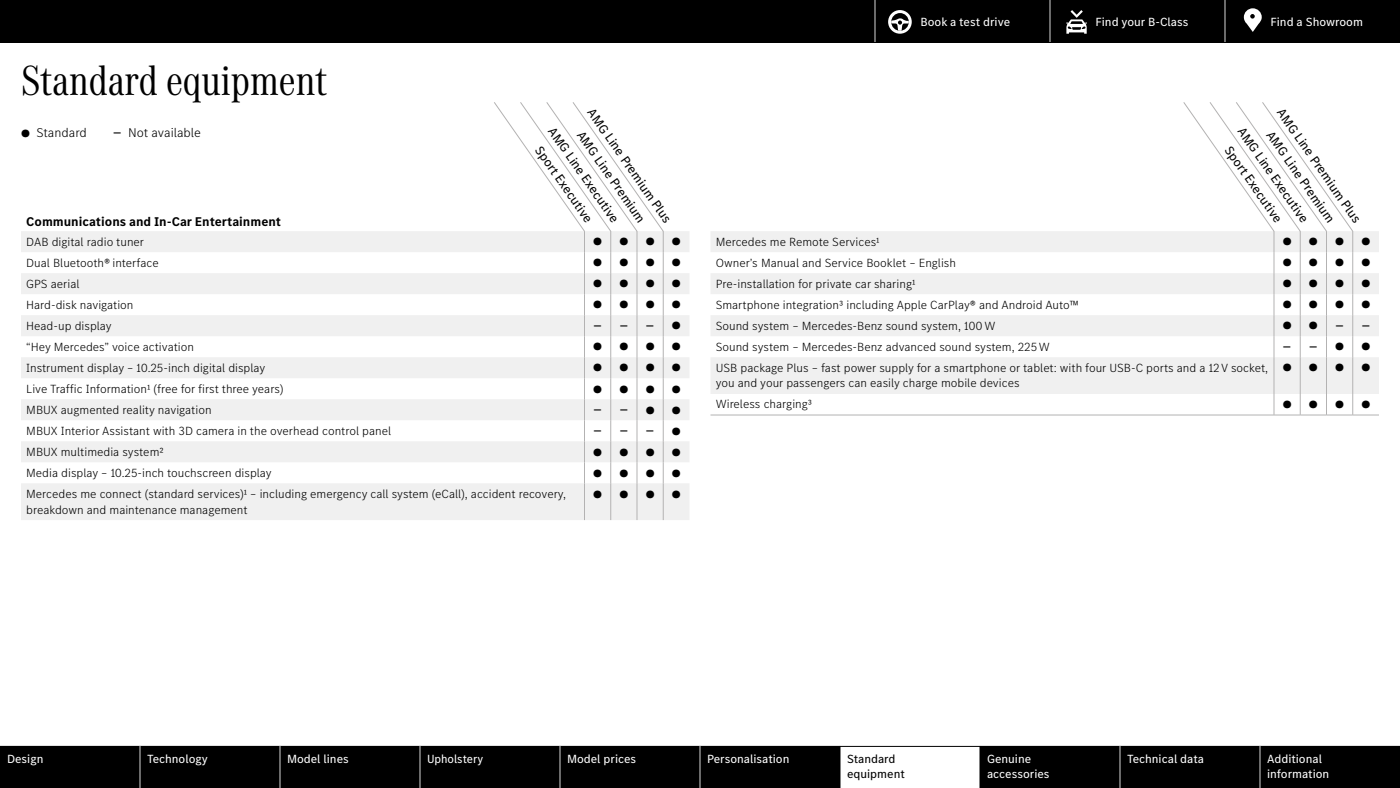
<style>
.page{position:relative;width:1400px;height:788px;background:#fff}
.page>*{position:absolute;margin:0;border:0;box-sizing:border-box;transform-origin:0 0}
.t1{font:43.75px "MB Corpo A Title Cond";color:#000}
.t2{font:13.12px "MB Corpo S Text";color:#000}
.t3{font:700 13.12px "MB Corpo S Text";color:#000}
.t4{font:300 13.12px "MB Corpo S Text";color:#000}
.t5{font:300 12.25px/15.8px "MB Corpo S Text";color:#000}
.t6{font:12.25px/14.7px "MB Corpo S Text";color:#fff}
.t7{font:12.25px/14.7px "MB Corpo S Text";color:#000}
.t8{font:12.25px "MB Corpo S Text";color:#fff;scale:.96 1}
.t9{font:700 10.85px "MB Corpo S Text";color:#000;scale:.9 1}
.t10{font:10.67px "MB Corpo S Text";color:#000;scale:1.04 1}
.s1{font-size:10.67px}
.s2{font-weight:700;font-size:10.85px}
.s3{font-weight:400;font-size:10.67px}
</style>
<div class="page">
<svg style="left:21px;top:231px;width:668px;height:289px;fill:#f0f0f0"></svg>
<hr style="left:610px;top:483px;width:1px;height:37px;background:#b3b2b2">
<hr style="left:584px;top:483px;width:1px;height:37px;background:#b3b2b2">
<hr style="left:663px;top:483px;width:1px;height:37px;background:#b3b2b2">
<hr style="left:637px;top:483px;width:1px;height:37px;background:#b3b2b2">
<svg style="left:493px;top:102px;width:172px;height:381px"></svg>
<svg style="left:711px;top:231px;width:668px;height:163px;fill:#f0f0f0"></svg>
<hr style="left:1300px;top:357px;width:1px;height:37px;background:#b3b2b2">
<hr style="left:1274px;top:357px;width:1px;height:37px;background:#b3b2b2">
<hr style="left:1352px;top:357px;width:1px;height:37px;background:#b3b2b2">
<hr style="left:710px;top:414px;width:564px;height:1px;background:#b3b2b2">
<hr style="left:1326px;top:357px;width:1px;height:37px;background:#b3b2b2">
<svg style="left:1274px;top:394px;width:105px;height:21px"></svg>
<svg style="left:1183px;top:102px;width:171px;height:255px"></svg>
<div style="left:0;top:0;width:1400px;height:42px;background:#000"></div>
<svg style="left:875px;top:0;width:387px;height:42px"></svg>
<svg style="left:0;top:746px;width:1400px;height:42px;background:#191919"></svg>
<hr style="left:1120px;top:746px;width:1px;height:42px;background:#d8d8d8">
<hr style="left:1260px;top:746px;width:1px;height:42px;background:#d8d8d8">
<hr style="left:140px;top:746px;width:1px;height:42px;background:#d8d8d8">
<hr style="left:280px;top:746px;width:1px;height:42px;background:#d8d8d8">
<hr style="left:420px;top:746px;width:1px;height:42px;background:#d8d8d8">
<hr style="left:560px;top:746px;width:1px;height:42px;background:#d8d8d8">
<hr style="left:700px;top:746px;width:1px;height:42px;background:#d8d8d8">
<hr style="left:840px;top:746px;width:1px;height:42px;background:#000">
<hr style="left:980px;top:746px;width:1px;height:42px;background:#000">
<h1 class="t1" style="left:21px;top:51px;width:308px">Standard equipment</h1>
<p class="t4" style="left:21px;top:123px;width:67px"><span class="s1">●</span> Standard</p>
<p class="t4" style="left:113px;top:123px;width:89px"><span class="s2">—</span> Not available</p>
<p class="t2" style="left:598px;top:105px;width:138px;rotate:55deg">AMG Line Premium Plus</p>
<p class="t2" style="left:558px;top:123px;width:115px;rotate:55deg">AMG Line Executive</p>
<p class="t2" style="left:587px;top:127px;width:110px;rotate:55deg">AMG Line Premium</p>
<p class="t2" style="left:545px;top:142px;width:92px;rotate:55deg">Sport Executive</p>
<p class="t3" style="left:26px;top:213px;width:256px">Communications and In-Car Entertainment</p>
<p class="t5" style="left:26px;top:233px;width:119px">DAB digital radio tuner</p>
<p class="t10" style="left:593px;top:235px;width:35px">● ●</p>
<p class="t10" style="left:646px;top:235px;width:35px">● ●</p>
<p class="t5" style="left:26px;top:254px;width:134px">Dual Bluetooth® interface</p>
<p class="t10" style="left:593px;top:256px;width:35px">● ●</p>
<p class="t10" style="left:646px;top:256px;width:35px">● ●</p>
<p class="t5" style="left:26px;top:275px;width:55px">GPS aerial</p>
<p class="t10" style="left:593px;top:277px;width:35px">● ●</p>
<p class="t10" style="left:646px;top:277px;width:35px">● ●</p>
<p class="t5" style="left:26px;top:296px;width:109px">Hard-disk navigation</p>
<p class="t10" style="left:593px;top:298px;width:35px">● ●</p>
<p class="t10" style="left:646px;top:298px;width:35px">● ●</p>
<p class="t5" style="left:26px;top:317px;width:87px">Head-up display</p>
<p class="t9" style="left:593px;top:318px;width:40px">— —</p>
<p class="t9" style="left:646px;top:318px;width:40px">— <span class="s3">●</span></p>
<p class="t5" style="left:26px;top:338px;width:169px">“Hey Mercedes” voice activation</p>
<p class="t10" style="left:593px;top:340px;width:35px">● ●</p>
<p class="t10" style="left:646px;top:340px;width:35px">● ●</p>
<p class="t5" style="left:26px;top:359px;width:241px">Instrument display – 10.25-inch digital display</p>
<p class="t10" style="left:593px;top:361px;width:35px">● ●</p>
<p class="t10" style="left:646px;top:361px;width:35px">● ●</p>
<p class="t5" style="left:26px;top:380px;width:259px">Live Traffic Information¹ (free for first three years)</p>
<p class="t10" style="left:593px;top:382px;width:35px">● ●</p>
<p class="t10" style="left:646px;top:382px;width:35px">● ●</p>
<p class="t5" style="left:26px;top:401px;width:187px">MBUX augmented reality navigation</p>
<p class="t9" style="left:593px;top:402px;width:40px">— —</p>
<p class="t10" style="left:646px;top:403px;width:35px">● ●</p>
<p class="t5" style="left:26px;top:422px;width:366px">MBUX Interior Assistant with 3D camera in the overhead control panel</p>
<p class="t9" style="left:593px;top:423px;width:40px">— —</p>
<p class="t9" style="left:646px;top:423px;width:40px">— <span class="s3">●</span></p>
<p class="t5" style="left:26px;top:443px;width:139px">MBUX multimedia system²</p>
<p class="t10" style="left:593px;top:445px;width:35px">● ●</p>
<p class="t10" style="left:646px;top:445px;width:35px">● ●</p>
<p class="t5" style="left:26px;top:464px;width:247px">Media display – 10.25-inch touchscreen display</p>
<p class="t10" style="left:593px;top:466px;width:35px">● ●</p>
<p class="t10" style="left:646px;top:466px;width:35px">● ●</p>
<p class="t5" style="left:26px;top:485px;width:541px">Mercedes me connect (standard services)¹ – including emergency call system (eCall), accident recovery, breakdown and maintenance management</p>
<p class="t10" style="left:593px;top:487px;width:35px">● ●</p>
<p class="t10" style="left:646px;top:487px;width:35px">● ●</p>
<p class="t6" style="left:920px;top:14px;width:91px">Book a test drive</p>
<p class="t6" style="left:1096px;top:14px;width:95px">Find your B-Class</p>
<p class="t6" style="left:1271px;top:14px;width:94px">Find a Showroom</p>
<p class="t2" style="left:1287px;top:105px;width:138px;rotate:55deg">AMG Line Premium Plus</p>
<p class="t2" style="left:1248px;top:123px;width:115px;rotate:55deg">AMG Line Executive</p>
<p class="t2" style="left:1277px;top:127px;width:110px;rotate:55deg">AMG Line Premium</p>
<p class="t2" style="left:1235px;top:142px;width:92px;rotate:55deg">Sport Executive</p>
<p class="t5" style="left:716px;top:233px;width:165px">Mercedes me Remote Services¹</p>
<p class="t10" style="left:1283px;top:235px;width:35px">● ●</p>
<p class="t10" style="left:1335px;top:235px;width:35px">● ●</p>
<p class="t5" style="left:716px;top:254px;width:242px">Owner’s Manual and Service Booklet – English</p>
<p class="t10" style="left:1283px;top:256px;width:35px">● ●</p>
<p class="t10" style="left:1335px;top:256px;width:35px">● ●</p>
<p class="t5" style="left:716px;top:275px;width:201px">Pre-installation for private car sharing¹</p>
<p class="t10" style="left:1283px;top:277px;width:35px">● ●</p>
<p class="t10" style="left:1335px;top:277px;width:35px">● ●</p>
<p class="t5" style="left:716px;top:296px;width:365px">Smartphone integration³ including Apple CarPlay® and Android Auto™</p>
<p class="t10" style="left:1283px;top:298px;width:35px">● ●</p>
<p class="t10" style="left:1335px;top:298px;width:35px">● ●</p>
<p class="t5" style="left:716px;top:317px;width:281px">Sound system – Mercedes-Benz sound system, 100 W</p>
<p class="t10" style="left:1283px;top:319px;width:35px">● ●</p>
<p class="t9" style="left:1335px;top:318px;width:40px">— —</p>
<p class="t5" style="left:716px;top:338px;width:336px">Sound system – Mercedes-Benz advanced sound system, 225 W</p>
<p class="t9" style="left:1283px;top:339px;width:40px">— —</p>
<p class="t10" style="left:1335px;top:340px;width:35px">● ●</p>
<p class="t5" style="left:716px;top:359px;width:554px">USB package Plus – fast power supply for a smartphone or tablet: with four USB-C ports and a 12 V socket, you and your passengers can easily charge mobile devices</p>
<p class="t10" style="left:1283px;top:361px;width:35px">● ●</p>
<p class="t10" style="left:1335px;top:361px;width:35px">● ●</p>
<p class="t5" style="left:716px;top:396px;width:98px">Wireless charging³</p>
<p class="t10" style="left:1283px;top:397px;width:35px">● ●</p>
<p class="t10" style="left:1335px;top:397px;width:35px">● ●</p>
<p class="t6" style="left:7px;top:751px;width:38px">Design</p>
<p class="t6" style="left:147px;top:751px;width:62px">Technology</p>
<p class="t6" style="left:287px;top:751px;width:63px">Model lines</p>
<p class="t8" style="left:427px;top:750px;width:60px">Upholstery</p>
<p class="t6" style="left:567px;top:751px;width:71px">Model prices</p>
<p class="t6" style="left:707px;top:751px;width:84px">Personalisation</p>
<p class="t7" style="left:847px;top:751px;width:59px">Standard equipment</p>
<p class="t6" style="left:987px;top:751px;width:64px">Genuine accessories</p>
<p class="t6" style="left:1127px;top:751px;width:79px">Technical data</p>
<p class="t6" style="left:1267px;top:751px;width:64px">Additional information</p>
</div>
